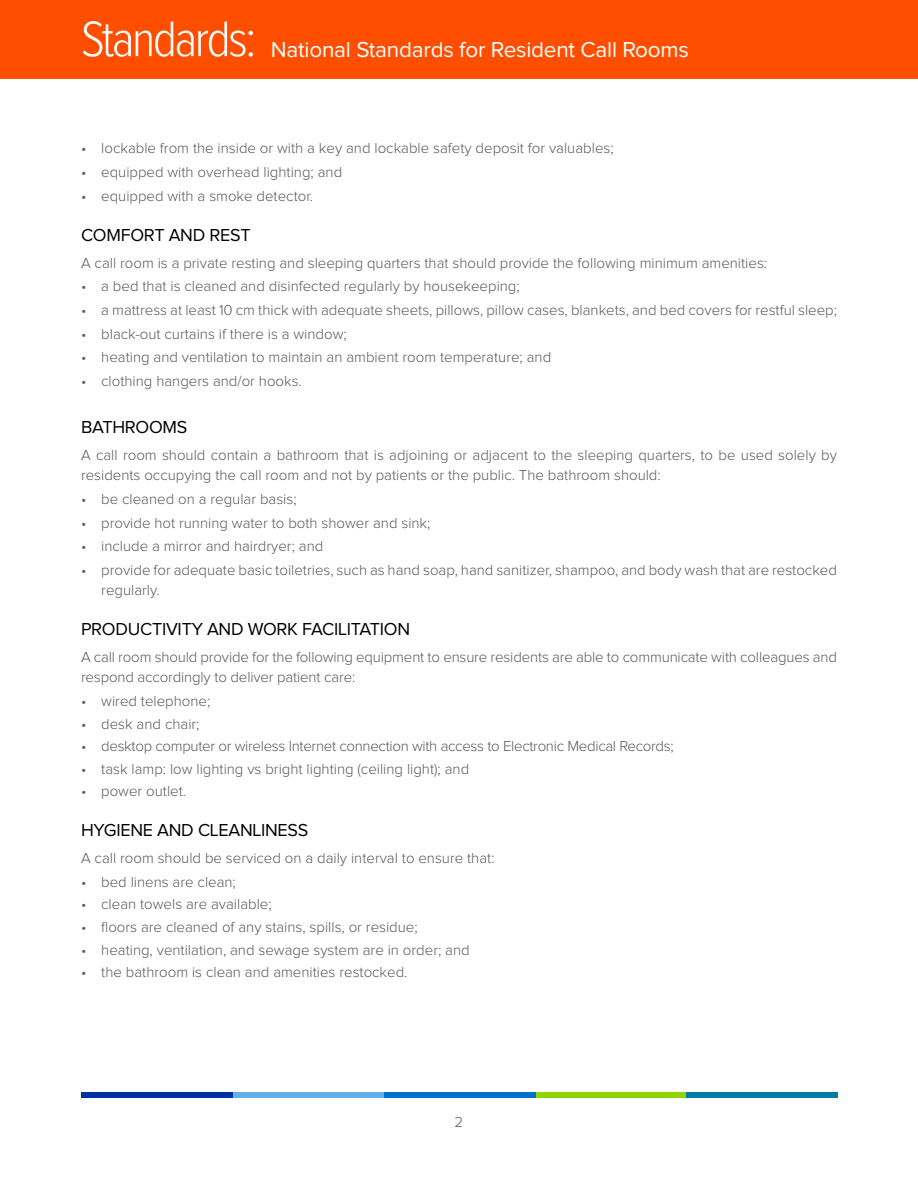
<style>
.page{position:relative;width:918px;height:1188px;background:#fff}
.page>*{position:absolute;margin:0;border:0;box-sizing:border-box;transform-origin:0 0}
.t1{font:300 condensed 51.75px "Proxima Nova";letter-spacing:-.05em;color:#fff}
.t2{font:22.5px "Proxima Nova";letter-spacing:-.01em;color:#fff}
.t3{font:18px "Proxima Nova";letter-spacing:-.015em;color:#000}
.t4{font:300 15px/20.2px "Proxima Nova";color:#58595b}
.t5{font:300 15px "Proxima Nova";letter-spacing:-.02em;color:#58595b}
</style>
<div class="page">
<div style="left:0;top:0;width:918px;height:79px;background:#ff4e00"></div>
<div style="left:82px;top:1092px;width:151px;height:5px;background:#0033a1"></div>
<div style="left:233px;top:1092px;width:151px;height:5px;background:#61b1e8"></div>
<div style="left:384px;top:1092px;width:152px;height:5px;background:#0070ce"></div>
<div style="left:536px;top:1092px;width:151px;height:5px;background:#91d400"></div>
<div style="left:686px;top:1092px;width:152px;height:5px;background:#007da5"></div>
<h1 class="t1" style="left:81px;top:10px;width:177px">Standards:</h1>
<h2 class="t2" style="left:271px;top:37px;width:420px">National Standards for Resident Call Rooms</h2>
<p class="t4" style="left:81px;top:139px;width:534px">• lockable from the inside or with a key and lockable safety deposit for valuables;</p>
<p class="t4" style="left:81px;top:162px;width:263px">• equipped with overhead lighting; and</p>
<p class="t4" style="left:81px;top:186px;width:234px">• equipped with a smoke detector.</p>
<p class="t3" style="left:81px;top:225px;width:171px">COMFORT AND REST</p>
<p class="t4" style="left:81px;top:253px;width:688px">A call room is a private resting and sleeping quarters that should provide the following minimum amenities:</p>
<p class="t4" style="left:81px;top:277px;width:440px">• a bed that is cleaned and disinfected regularly by housekeeping;</p>
<p class="t4" style="left:81px;top:300px;width:758px">• a mattress at least 10 cm thick with adequate sheets, pillows, pillow cases, blankets, and bed covers for restful sleep;</p>
<p class="t4" style="left:81px;top:324px;width:267px">• black-out curtains if there is a window;</p>
<p class="t4" style="left:81px;top:347px;width:472px">• heating and ventilation to maintain an ambient room temperature; and</p>
<p class="t4" style="left:81px;top:371px;width:222px">• clothing hangers and/or hooks.</p>
<p class="t3" style="left:81px;top:417px;width:108px">BATHROOMS</p>
<p class="t4" style="left:81px;top:445px;width:758px">A call room should contain a bathroom that is adjoining or adjacent to the sleeping quarters, to be used solely by residents occupying the call room and not by patients or the public. The bathroom should:</p>
<p class="t4" style="left:81px;top:489px;width:217px">• be cleaned on a regular basis;</p>
<p class="t4" style="left:81px;top:513px;width:351px">• provide hot running water to both shower and sink;</p>
<p class="t4" style="left:81px;top:536px;width:244px">• include a mirror and hairdryer; and</p>
<p class="t4" style="left:101px;top:560px;width:737px;text-indent:-20px">• provide for adequate basic toiletries, such as hand soap, hand sanitizer, shampoo, and body wash that are restocked regularly.</p>
<p class="t3" style="left:81px;top:619px;width:331px">PRODUCTIVITY AND WORK FACILITATION</p>
<p class="t4" style="left:81px;top:647px;width:758px">A call room should provide for the following equipment to ensure residents are able to communicate with colleagues and respond accordingly to deliver patient care:</p>
<p class="t4" style="left:81px;top:691px;width:131px">• wired telephone;</p>
<p class="t4" style="left:81px;top:714px;width:120px">• desk and chair;</p>
<p class="t5" style="left:81px;top:738px;width:594px">• desktop computer or wireless Internet connection with access to Electronic Medical Records;</p>
<p class="t4" style="left:81px;top:759px;width:390px">• task lamp: low lighting vs bright lighting (ceiling light); and</p>
<p class="t4" style="left:81px;top:781px;width:107px">• power outlet.</p>
<p class="t3" style="left:81px;top:820px;width:229px">HYGIENE AND CLEANLINESS</p>
<p class="t4" style="left:81px;top:848px;width:415px">A call room should be serviced on a daily interval to ensure that:</p>
<p class="t4" style="left:81px;top:872px;width:156px">• bed linens are clean;</p>
<p class="t4" style="left:81px;top:895px;width:192px">• clean towels are available;</p>
<p class="t4" style="left:81px;top:917px;width:338px">• floors are cleaned of any stains, spills, or residue;</p>
<p class="t4" style="left:81px;top:940px;width:390px">• heating, ventilation, and sewage system are in order; and</p>
<p class="t4" style="left:81px;top:962px;width:328px">• the bathroom is clean and amenities restocked.</p>
<p class="t4" style="left:455px;top:1112px;width:10px">2</p>
</div>
